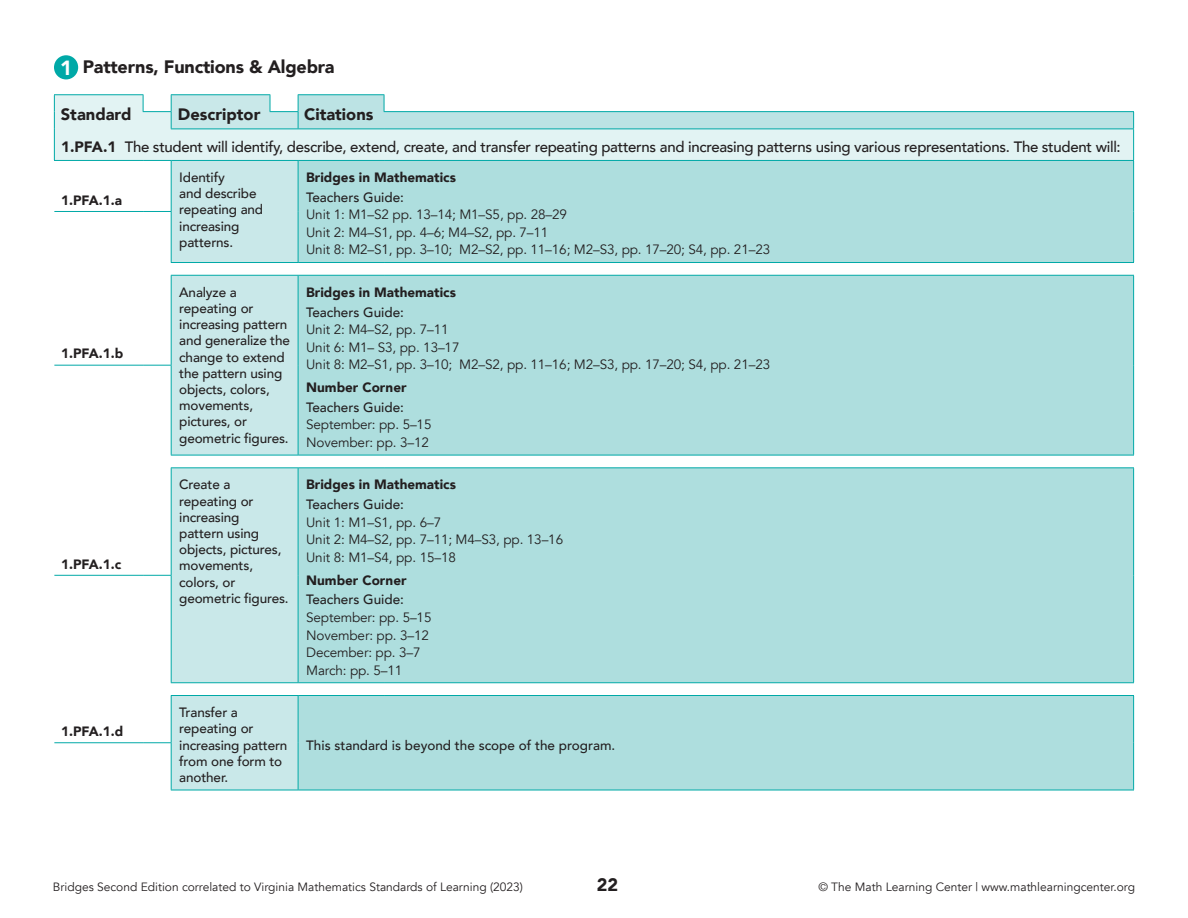
<style>
.page{position:relative;width:1188px;height:918px;background:#fff}
.page>*{position:absolute;margin:0;border:0;box-sizing:border-box;transform-origin:0 0}
.t1{font:900 20.4px "Avenir";color:#fff}
.t2{font:900 18px "Avenir";letter-spacing:-.01em;color:#231f20}
.t3{font:900 16.5px "Avenir";color:#231f20}
.t4{font:500 15px "Avenir";letter-spacing:-.02em;color:#231f20}
.t5{font:500 13.5px/16.2px "Avenir";letter-spacing:-.01em;color:#231f20}
.t6{font:13.5px "Avenir";letter-spacing:-.01em;color:#231f20}
.t7{font:900 13.5px "Avenir";color:#231f20}
.t8{font:12px "Avenir";color:#231f20}
.s1{font-weight:900}
</style>
<div class="page">
<div style="left:54px;top:55px;width:24px;height:24px;background:#00a9a7;border-radius:50%"></div>
<div style="left:55px;top:95px;width:1078px;height:65px;background:#e2f3f3"></div>
<svg style="left:171px;top:95px;width:127px;height:695px;background:#cce9ea"></svg>
<div style="left:298px;top:161px;width:836px;height:629px;background:#aedede"></div>
<hr style="left:298px;top:94px;width:86px;height:1px;background:#00a9a7">
<hr style="left:171px;top:94px;width:99px;height:1px;background:#00a9a7">
<hr style="left:171px;top:129px;width:99px;height:1px;background:#00a9a7">
<svg style="left:270px;top:95px;width:864px;height:35px"></svg>
<svg style="left:143px;top:95px;width:29px;height:34px"></svg>
<hr style="left:54px;top:94px;width:89px;height:1px;background:#00a9a7">
<svg style="left:54px;top:95px;width:1px;height:34px"></svg>
<hr style="left:54px;top:129px;width:1px;height:31px;background:#00a9a7">
<hr style="left:1133px;top:129px;width:1px;height:31px;background:#00a9a7">
<hr style="left:54px;top:160px;width:89px;height:1px;background:#00a9a7">
<svg style="left:143px;top:160px;width:28px;height:1px"></svg>
<hr style="left:171px;top:160px;width:99px;height:1px;background:#00a9a7">
<svg style="left:270px;top:160px;width:28px;height:1px"></svg>
<hr style="left:171px;top:262px;width:99px;height:1px;background:#00a9a7">
<svg style="left:270px;top:262px;width:28px;height:1px"></svg>
<hr style="left:171px;top:455px;width:99px;height:1px;background:#00a9a7">
<svg style="left:270px;top:455px;width:28px;height:1px"></svg>
<hr style="left:171px;top:682px;width:99px;height:1px;background:#00a9a7">
<svg style="left:270px;top:682px;width:28px;height:1px"></svg>
<hr style="left:171px;top:790px;width:99px;height:1px;background:#00a9a7">
<svg style="left:270px;top:790px;width:28px;height:1px"></svg>
<hr style="left:298px;top:160px;width:86px;height:1px;background:#00a9a7">
<hr style="left:384px;top:160px;width:750px;height:1px;background:#00a9a7">
<hr style="left:298px;top:262px;width:86px;height:1px;background:#00a9a7">
<hr style="left:384px;top:262px;width:750px;height:1px;background:#00a9a7">
<hr style="left:298px;top:455px;width:86px;height:1px;background:#00a9a7">
<hr style="left:384px;top:455px;width:750px;height:1px;background:#00a9a7">
<hr style="left:298px;top:682px;width:86px;height:1px;background:#00a9a7">
<hr style="left:384px;top:682px;width:750px;height:1px;background:#00a9a7">
<hr style="left:298px;top:790px;width:86px;height:1px;background:#00a9a7">
<hr style="left:384px;top:790px;width:750px;height:1px;background:#00a9a7">
<hr style="left:171px;top:161px;width:1px;height:50px;background:#00a9a7">
<hr style="left:171px;top:212px;width:1px;height:50px;background:#00a9a7">
<hr style="left:171px;top:276px;width:1px;height:89px;background:#00a9a7">
<hr style="left:171px;top:366px;width:1px;height:89px;background:#00a9a7">
<hr style="left:171px;top:468px;width:1px;height:107px;background:#00a9a7">
<hr style="left:171px;top:576px;width:1px;height:106px;background:#00a9a7">
<hr style="left:171px;top:696px;width:1px;height:46px;background:#00a9a7">
<hr style="left:171px;top:743px;width:1px;height:47px;background:#00a9a7">
<hr style="left:298px;top:161px;width:1px;height:50px;background:#00a9a7">
<hr style="left:1133px;top:161px;width:1px;height:50px;background:#00a9a7">
<hr style="left:298px;top:211px;width:1px;height:51px;background:#00a9a7">
<hr style="left:1133px;top:211px;width:1px;height:51px;background:#00a9a7">
<hr style="left:298px;top:276px;width:1px;height:89px;background:#00a9a7">
<hr style="left:1133px;top:276px;width:1px;height:89px;background:#00a9a7">
<hr style="left:298px;top:365px;width:1px;height:90px;background:#00a9a7">
<hr style="left:1133px;top:365px;width:1px;height:90px;background:#00a9a7">
<hr style="left:298px;top:468px;width:1px;height:107px;background:#00a9a7">
<hr style="left:1133px;top:468px;width:1px;height:107px;background:#00a9a7">
<hr style="left:298px;top:575px;width:1px;height:107px;background:#00a9a7">
<hr style="left:1133px;top:575px;width:1px;height:107px;background:#00a9a7">
<hr style="left:298px;top:696px;width:1px;height:47px;background:#00a9a7">
<hr style="left:1133px;top:696px;width:1px;height:47px;background:#00a9a7">
<hr style="left:298px;top:743px;width:1px;height:47px;background:#00a9a7">
<hr style="left:1133px;top:743px;width:1px;height:47px;background:#00a9a7">
<hr style="left:171px;top:275px;width:99px;height:1px;background:#00a9a7">
<svg style="left:270px;top:275px;width:28px;height:1px"></svg>
<hr style="left:298px;top:275px;width:86px;height:1px;background:#00a9a7">
<hr style="left:384px;top:275px;width:750px;height:1px;background:#00a9a7">
<hr style="left:171px;top:467px;width:99px;height:1px;background:#00a9a7">
<svg style="left:270px;top:467px;width:28px;height:1px"></svg>
<hr style="left:298px;top:467px;width:86px;height:1px;background:#00a9a7">
<hr style="left:384px;top:467px;width:750px;height:1px;background:#00a9a7">
<hr style="left:171px;top:695px;width:99px;height:1px;background:#00a9a7">
<svg style="left:270px;top:695px;width:28px;height:1px"></svg>
<hr style="left:298px;top:695px;width:86px;height:1px;background:#00a9a7">
<hr style="left:384px;top:695px;width:750px;height:1px;background:#00a9a7">
<hr style="left:54px;top:211px;width:89px;height:1px;background:#00a9a7">
<svg style="left:143px;top:211px;width:29px;height:1px"></svg>
<hr style="left:54px;top:365px;width:89px;height:1px;background:#00a9a7">
<svg style="left:143px;top:365px;width:29px;height:1px"></svg>
<hr style="left:54px;top:575px;width:89px;height:1px;background:#00a9a7">
<svg style="left:143px;top:575px;width:29px;height:1px"></svg>
<hr style="left:54px;top:742px;width:89px;height:1px;background:#00a9a7">
<svg style="left:143px;top:742px;width:29px;height:1px"></svg>
<p class="t1" style="left:60px;top:50px;width:14px">1</p>
<p class="t2" style="left:83px;top:52px;width:253px">Patterns, Functions &amp; Algebra</p>
<p class="t3" style="left:61px;top:100px;width:72px">Standard</p>
<p class="t3" style="left:178px;top:100px;width:84px">Descriptor</p>
<p class="t3" style="left:304px;top:100px;width:71px">Citations</p>
<p class="t4" style="left:61px;top:134px;width:1061px"><span class="s1">1.PFA.1</span> The student will identify, describe, extend, create, and transfer repeating patterns and increasing patterns using various representations. The student will:</p>
<p class="t7" style="left:61px;top:188px;width:62px">1.PFA.1.a</p>
<p class="t5" style="left:179px;top:169px;width:85px">Identify<br>and describe repeating and increasing patterns.</p>
<p class="t7" style="left:306px;top:166px;width:151px">Bridges in Mathematics</p>
<p class="t5" style="left:306px;top:188px;width:99px">Teachers Guide:</p>
<p class="t6" style="left:306px;top:207px;width:262px">Unit 1: M1–S2 pp. 13–14; M1–S5, pp. 28–29</p>
<p class="t6" style="left:306px;top:224px;width:244px">Unit 2: M4–S1, pp. 4–6; M4–S2, pp. 7–11</p>
<p class="t6" style="left:306px;top:242px;width:466px">Unit 8: M2–S1, pp. 3–10; M2–S2, pp. 11–16; M2–S3, pp. 17–20; S4, pp. 21–23</p>
<p class="t7" style="left:61px;top:342px;width:64px">1.PFA.1.b</p>
<p class="t7" style="left:61px;top:552px;width:62px">1.PFA.1.c</p>
<p class="t7" style="left:61px;top:720px;width:64px">1.PFA.1.d</p>
<p class="t5" style="left:179px;top:283px;width:112px">Analyze a repeating or increasing pattern and generalize the change to extend the pattern using objects, colors, movements, pictures, or geometric figures.</p>
<p class="t7" style="left:306px;top:281px;width:151px">Bridges in Mathematics</p>
<p class="t5" style="left:306px;top:303px;width:99px">Teachers Guide:</p>
<p class="t6" style="left:306px;top:321px;width:144px">Unit 2: M4–S2, pp. 7–11</p>
<p class="t6" style="left:306px;top:339px;width:155px">Unit 6: M1– S3, pp. 13–17</p>
<p class="t6" style="left:306px;top:357px;width:466px">Unit 8: M2–S1, pp. 3–10; M2–S2, pp. 11–16; M2–S3, pp. 17–20; S4, pp. 21–23</p>
<p class="t7" style="left:306px;top:376px;width:102px">Number Corner</p>
<p class="t5" style="left:306px;top:398px;width:99px">Teachers Guide:</p>
<p class="t6" style="left:306px;top:417px;width:127px">September: pp. 5–15</p>
<p class="t6" style="left:306px;top:434px;width:124px">November: pp. 3–12</p>
<p class="t5" style="left:179px;top:476px;width:111px">Create a repeating or increasing<br>pattern using objects, pictures, movements, colors, or geometric figures.</p>
<p class="t7" style="left:306px;top:473px;width:151px">Bridges in Mathematics</p>
<p class="t5" style="left:306px;top:496px;width:99px">Teachers Guide:</p>
<p class="t6" style="left:306px;top:514px;width:136px">Unit 1: M1–S1, pp. 6–7</p>
<p class="t6" style="left:306px;top:532px;width:258px">Unit 2: M4–S2, pp. 7–11; M4–S3, pp. 13–16</p>
<p class="t6" style="left:306px;top:549px;width:151px">Unit 8: M1–S4, pp. 15–18</p>
<p class="t7" style="left:306px;top:568px;width:102px">Number Corner</p>
<p class="t5" style="left:306px;top:591px;width:99px">Teachers Guide:</p>
<p class="t6" style="left:306px;top:609px;width:127px">September: pp. 5–15</p>
<p class="t6" style="left:306px;top:627px;width:124px">November: pp. 3–12</p>
<p class="t6" style="left:306px;top:644px;width:116px">December: pp. 3–7</p>
<p class="t6" style="left:306px;top:662px;width:98px">March: pp. 5–11</p>
<p class="t5" style="left:179px;top:704px;width:110px">Transfer a repeating or increasing pattern from one form to another.</p>
<p class="t5" style="left:306px;top:736px;width:311px">This standard is beyond the scope of the program.</p>
<p class="t8" style="left:53px;top:880px;width:472px">Bridges Second Edition correlated to Virginia Mathematics Standards of Learning (2023)</p>
<h2 class="t2" style="left:597px;top:869px;width:23px">22</h2>
<p class="t8" style="left:818px;top:880px;width:318px">© The Math Learning Center | www.mathlearningcenter.org</p>
</div>
